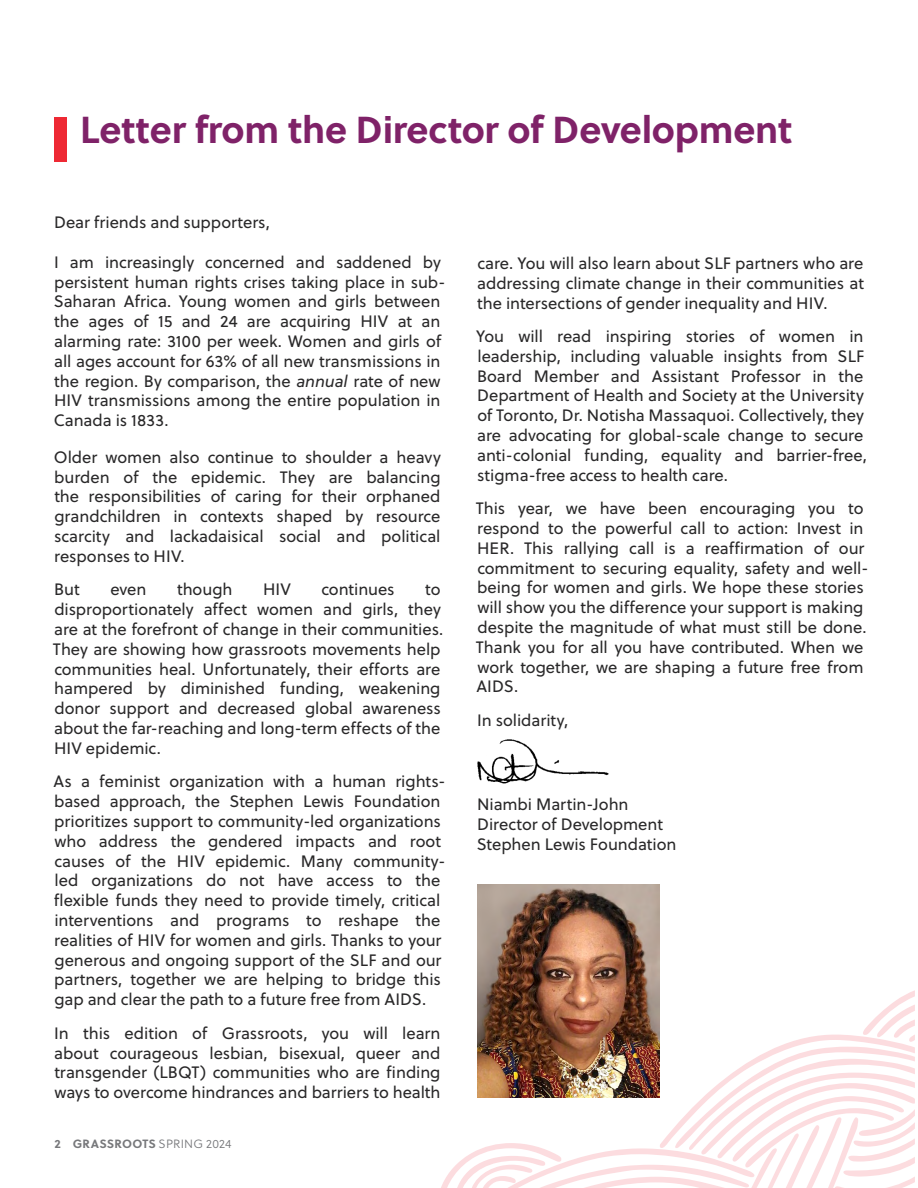
<style>
.page{position:relative;width:918px;height:1188px;background:#fff}
.page>*{position:absolute;margin:0;border:0;box-sizing:border-box;transform-origin:0 0}
.t1{font:700 37.5px "Soleil";letter-spacing:-.005em;color:#7f2268}
.t2{font:16.5px/19.8px "Soleil";letter-spacing:-.005em;color:#292829}
.t3{font:700 12px "Soleil";letter-spacing:.02em;color:#77787b}
.s1{font-style:italic}
.s2{font-family:"Soleil Lt";font-weight:400}
</style>
<div class="page">
<img style="left:477px;top:739px;width:132px;height:45px">
<img style="left:477px;top:885px;width:183px;height:105px">
<div style="left:54px;top:117px;width:13px;height:45px;background:#ee2934"></div>
<svg style="left:441px;top:990px;width:474px;height:198px"></svg>
<h1 class="t1" style="left:80px;top:101px;width:714px">Letter from the Director of Development</h1>
<p class="t2" style="left:54px;top:212px;width:217px">Dear friends and supporters,</p>
<p class="t2" style="left:54px;top:252px;width:394px">I am increasingly concerned and saddened by persistent human rights crises taking place in sub-Saharan Africa. Young women and girls between the ages of 15 and 24 are acquiring HIV at an alarming rate: 3100 per week. Women and girls of all ages account for 63% of all new transmissions in the region. By comparison, the <span class="s1">annual</span> rate of new HIV transmissions among the entire population in Canada is 1833.</p>
<p class="t2" style="left:54px;top:447px;width:389px;text-align:justify">Older women also continue to shoulder a heavy burden of the epidemic. They are balancing the responsibilities of caring for their orphaned grandchildren in contexts shaped by resource scarcity and lackadaisical social and political responses to HIV.</p>
<p class="t2" style="left:54px;top:579px;width:27px">But</p>
<p class="t2" style="left:110px;top:579px;width:38px">even</p>
<p class="t2" style="left:177px;top:579px;width:57px">though</p>
<p class="t2" style="left:263px;top:579px;width:29px">HIV</p>
<p class="t2" style="left:321px;top:579px;width:75px">continues</p>
<p class="t2" style="left:53px;top:579px;width:392px;text-indent:372px">to disproportionately affect women and girls, they are at the forefront of change in their communities.<br>They are showing how grassroots movements help communities heal. Unfortunately, their efforts are hampered by diminished funding, weakening donor support and decreased global awareness about the far-reaching and long-term effects of the HIV epidemic.</p>
<p class="t2" style="left:53px;top:771px;width:394px">As a feminist organization with a human rights&shy;based approach, the Stephen Lewis Foundation prioritizes support to community-led organizations who address the gendered impacts and root causes of the HIV epidemic. Many community&shy;led organizations do not have access to the flexible funds they need to provide timely, critical interventions and programs to reshape the realities of HIV for women and girls. Thanks to your generous and ongoing support of the SLF and our partners, together we are helping to bridge this gap and clear the path to a future free from AIDS.</p>
<p class="t2" style="left:54px;top:1023px;width:388px;text-align:justify">In this edition of Grassroots, you will learn about courageous lesbian, bisexual, queer and transgender (LBQT) communities who are finding ways to overcome hindrances and barriers to health</p>
<p class="t3" style="left:54px;top:1134px;width:179px">2 GRASSROOTS <span class="s2">SPRING 2024</span></p>
<p class="t2" style="left:477px;top:253px;width:388px;text-align:justify">care. You will also learn about SLF partners who are addressing climate change in their communities at the intersections of gender inequality and HIV.</p>
<p class="t2" style="left:476px;top:326px;width:392px">You will read inspiring stories of women in leadership, including valuable insights from SLF Board Member and Assistant Professor in the Department of Health and Society at the University of Toronto, Dr. Notisha Massaquoi. Collectively, they are advocating for global-scale change to secure anti-colonial funding, equality and barrier-free, stigma-free access to health care.</p>
<p class="t2" style="left:476px;top:498px;width:394px">This year, we have been encouraging you to respond to the powerful call to action: Invest in HER. This rallying call is a reaffirmation of our commitment to securing equality, safety and well&shy;being for women and girls. We hope these stories will show you the difference your support is making despite the magnitude of what must still be done.<br>Thank you for all you have contributed. When we work together, we are shaping a future free from AIDS.</p>
<p class="t2" style="left:477px;top:710px;width:92px">In solidarity,</p>
<p class="t2" style="left:477px;top:794px;width:201px">Niambi Martin-John<br>Director of Development<br>Stephen Lewis Foundation</p>
</div>
